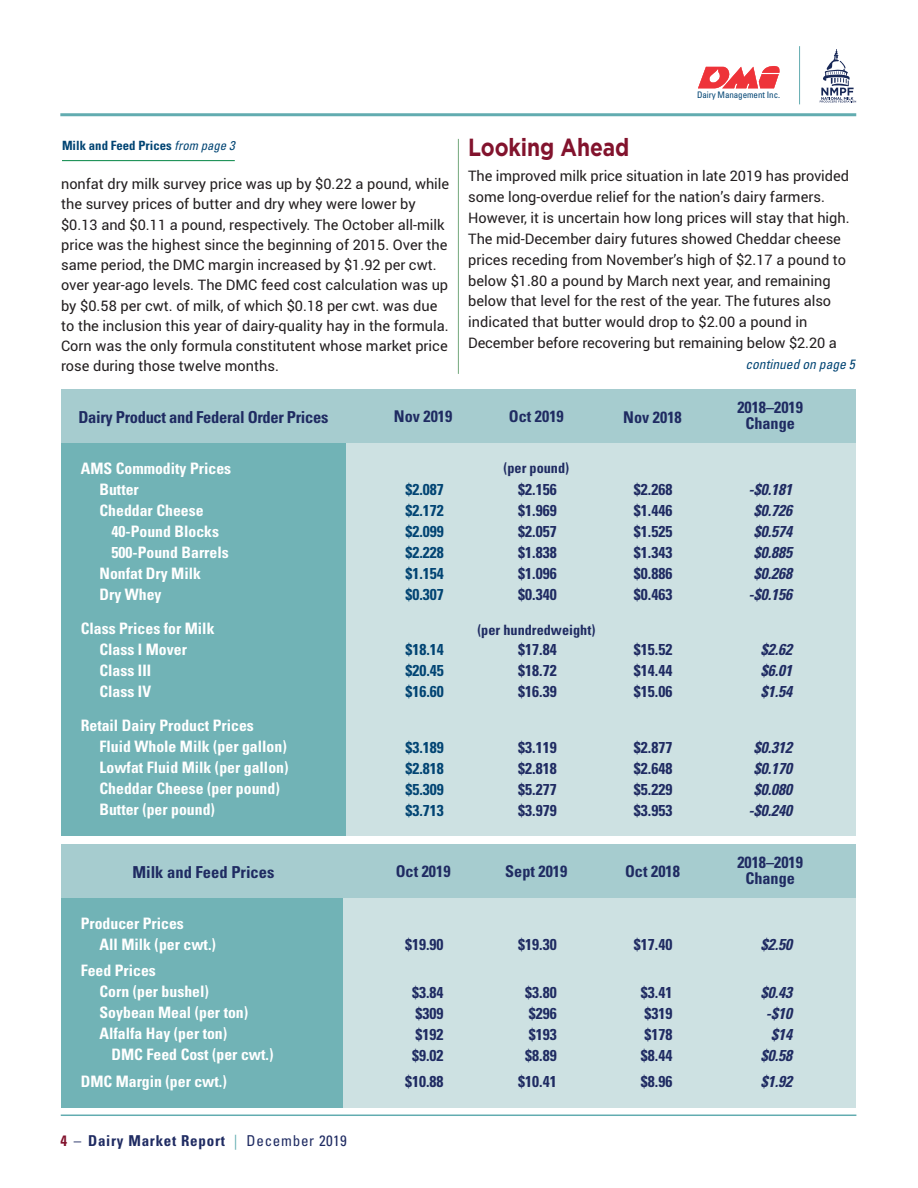
<style>
.page{position:relative;width:918px;height:1188px;background:#fff}
.page>*{position:absolute;margin:0;border:0;box-sizing:border-box;transform-origin:0 0}
.t1{font:700 24.75px "Gotham";letter-spacing:-.005em;color:#82132d;scale:.85 1}
.t2{font:700 condensed 16.5px "Univers";letter-spacing:-.02em;color:#1f2b62}
.t3{font:700 condensed 16.5px "Univers";color:#1f2b62}
.t4{font:700 condensed 16.2px/15.8px "Univers";color:#1f2b62;text-align:center}
.t5{font:700 condensed 15.75px/21px "Univers";color:#fff}
.t6{font:700 condensed 15.75px/21px "Univers";color:#1f2b62;text-align:justify}
.t7{font:italic 700 condensed 15.75px/21px "Univers";color:#1f2b62;text-align:center}
.t8{font:700 condensed 15.75px/21px "Univers";color:#014473;text-align:justify}
.t9{font:700 condensed 15px "Univers";letter-spacing:.05em;color:#1f2b62}
.t10{font:14.55px/20.2px "Roboto";color:#231f20}
.t11{font:700 condensed 14.25px "Univers";color:#1f2b62}
.t12{font:italic condensed 13.5px "Univers";color:#014473}
.t13{font:700 condensed 12.75px "Univers";color:#014473}
.t14{font:condensed 9px "Univers";letter-spacing:-.01em;color:#014473}
.s1{font-weight:400;font-style:italic}
.s2{color:#82132d}
.s3{font-weight:400}
.s4{font-weight:400;color:#62acb0}
</style>
<div class="page">
<hr style="left:60px;top:113px;width:796px;height:3px;background:#62acb0">
<svg style="left:820px;top:49px;width:36px;height:54px"></svg>
<svg style="left:698px;top:66px;width:82px;height:22px"></svg>
<hr style="left:799px;top:46px;width:1px;height:58px;background:#62acb0">
<div style="left:61px;top:846px;width:285px;height:261px;background:#71b3b6"></div>
<div style="left:343px;top:846px;width:513px;height:261px;background:#cde1e2"></div>
<div style="left:61px;top:844px;width:795px;height:54px;background:#a6cccf"></div>
<hr style="left:458px;top:139px;width:1px;height:235px;background:#74a87d">
<div style="left:343px;top:432px;width:513px;height:404px;background:#cde1e2"></div>
<div style="left:61px;top:432px;width:285px;height:404px;background:#71b3b6"></div>
<div style="left:61px;top:389px;width:795px;height:54px;background:#a6cccf"></div>
<hr style="left:61px;top:1115px;width:795px;height:1px;background:#62acb0">
<hr style="left:62px;top:160px;width:173px;height:1px;background:#038544">
<p class="t13" style="left:62px;top:140px;width:177px">Milk and Feed Prices <span class="s1">from page 3</span></p>
<p class="t10" style="left:61px;top:175px;width:390px">nonfat dry milk survey price was up by $0.22 a pound, while the survey prices of butter and dry whey were lower by $0.13 and $0.11 a pound, respectively. The October all-milk price was the highest since the beginning of 2015. Over the same period, the DMC margin increased by $1.92 per cwt. over year-ago levels. The DMC feed cost calculation was up by $0.58 per cwt. of milk, of which $0.18 per cwt. was due to the inclusion this year of dairy-quality hay in the formula.<br>Corn was the only formula constitutent whose market price rose during those twelve months.</p>
<p class="t14" style="left:697px;top:92px;width:85px">Dairy Management Inc.</p>
<h1 class="t1" style="left:468px;top:138px;width:191px">Looking Ahead</h1>
<p class="t10" style="left:468px;top:167px;width:383px;line-height:20.9px">The improved milk price situation in late 2019 has provided some long-overdue relief for the nation’s dairy farmers.<br>However, it is uncertain how long prices will stay that high.<br>The mid-December dairy futures showed Cheddar cheese prices receding from November’s high of $2.17 a pound to below $1.80 a pound by March next year, and remaining below that level for the rest of the year. The futures also indicated that butter would drop to $2.00 a pound in December before recovering but remaining below $2.20 a</p>
<p class="t12" style="left:745px;top:359px;width:114px">continued on page 5</p>
<p class="t2" style="left:78px;top:411px;width:251px">Dairy Product and Federal Order Prices</p>
<p class="t4" style="left:394px;top:410px;width:60px">Nov 2019</p>
<p class="t4" style="left:509px;top:410px;width:56px">Oct 2019</p>
<p class="t4" style="left:623px;top:411px;width:60px">Nov 2018</p>
<p class="t4" style="left:737px;top:401px;width:67px">2018–2019<br>Change</p>
<p class="t5" style="left:100px;top:459px;width:133px;text-indent:-19px">AMS Commodity Prices<br>Butter<br>Cheddar Cheese</p>
<p class="t5" style="left:112px;top:522px;width:109px">40-Pound Blocks</p>
<p class="t5" style="left:112px;top:543px;width:119px">500-Pound Barrels</p>
<p class="t5" style="left:100px;top:564px;width:103px">Nonfat Dry Milk</p>
<p class="t5" style="left:100px;top:585px;width:64px">Dry Whey</p>
<p class="t5" style="left:100px;top:619px;width:117px;text-indent:-19px">Class Prices for Milk<br>Class I Mover<br>Class III<br>Class IV</p>
<p class="t5" style="left:100px;top:716px;width:191px;text-indent:-19px">Retail Dairy Product Prices<br>Fluid Whole Milk (per gallon)<br>Lowfat Fluid Milk (per gallon)<br>Cheddar Cheese (per pound)<br>Butter (per pound)</p>
<p class="t8" style="left:405px;top:480px;width:40px">$2.087 $2.172 $2.099 $2.228 $1.154 $0.307</p>
<p class="t8" style="left:405px;top:641px;width:40px">$18.14 $20.45 $16.60</p>
<p class="t8" style="left:405px;top:739px;width:40px">$3.189 $2.818 $5.309 $3.713</p>
<p class="t11" style="left:503px;top:463px;width:67px">(per pound)</p>
<p class="t6" style="left:518px;top:480px;width:40px">$2.156 $1.969 $2.057 $1.838 $1.096 $0.340</p>
<p class="t11" style="left:477px;top:625px;width:119px">(per hundredweight)</p>
<p class="t6" style="left:518px;top:641px;width:40px">$17.84 $18.72 $16.39</p>
<p class="t6" style="left:518px;top:739px;width:40px">$3.119 $2.818 $5.277 $3.979</p>
<p class="t6" style="left:634px;top:480px;width:40px">$2.268 $1.446 $1.525 $1.343 $0.886 $0.463</p>
<p class="t6" style="left:634px;top:641px;width:40px">$15.52 $14.44 $15.06</p>
<p class="t6" style="left:634px;top:739px;width:40px">$2.877 $2.648 $5.229 $3.953</p>
<p class="t7" style="left:748px;top:480px;width:48px">-$0.181 $0.726 $0.574 $0.885 $0.268 -$0.156</p>
<p class="t7" style="left:761px;top:641px;width:36px;text-align:justify">$2.62 $6.01 $1.54</p>
<p class="t7" style="left:748px;top:739px;width:48px">$0.312 $0.170 $0.080 -$0.240</p>
<p class="t3" style="left:132px;top:866px;width:144px">Milk and Feed Prices</p>
<p class="t4" style="left:396px;top:865px;width:56px">Oct 2019</p>
<p class="t4" style="left:505px;top:865px;width:64px">Sept 2019</p>
<p class="t4" style="left:625px;top:865px;width:56px">Oct 2018</p>
<p class="t4" style="left:737px;top:856px;width:67px">2018–2019<br>Change</p>
<p class="t5" style="left:100px;top:914px;width:118px;text-indent:-19px">Producer Prices<br>All Milk (per cwt.)</p>
<p class="t5" style="left:100px;top:962px;width:150px;text-indent:-19px">Feed Prices<br>Corn (per bushel)<br>Soybean Meal (per ton)<br>Alfalfa Hay (per ton)</p>
<p class="t5" style="left:81px;top:1043px;width:194px;line-height:26.4px;text-indent:31px">DMC Feed Cost (per cwt.)<br>DMC Margin (per cwt.)</p>
<p class="t9" style="left:61px;top:1135px;width:288px"><span class="s2">4</span> <span class="s3">–</span> Dairy Market Report <span class="s4">|</span> <span class="s3">December 2019</span></p>
<p class="t6" style="left:405px;top:935px;width:40px">$19.90</p>
<p class="t6" style="left:412px;top:983px;width:33px">$3.84 $309 $192 $9.02</p>
<p class="t6" style="left:405px;top:1073px;width:40px">$10.88</p>
<p class="t6" style="left:518px;top:935px;width:40px">$19.30</p>
<p class="t6" style="left:525px;top:983px;width:33px">$3.80 $296 $193 $8.89</p>
<p class="t6" style="left:518px;top:1073px;width:40px">$10.41</p>
<p class="t6" style="left:634px;top:935px;width:40px">$17.40</p>
<p class="t6" style="left:641px;top:983px;width:33px">$3.41 $319 $178 $8.44</p>
<p class="t6" style="left:641px;top:1073px;width:33px">$8.96</p>
<p class="t7" style="left:761px;top:935px;width:36px">$2.50</p>
<p class="t7" style="left:761px;top:983px;width:36px;text-align:right">$0.43 -$10 $14 $0.58</p>
<p class="t7" style="left:761px;top:1073px;width:36px">$1.92</p>
</div>
